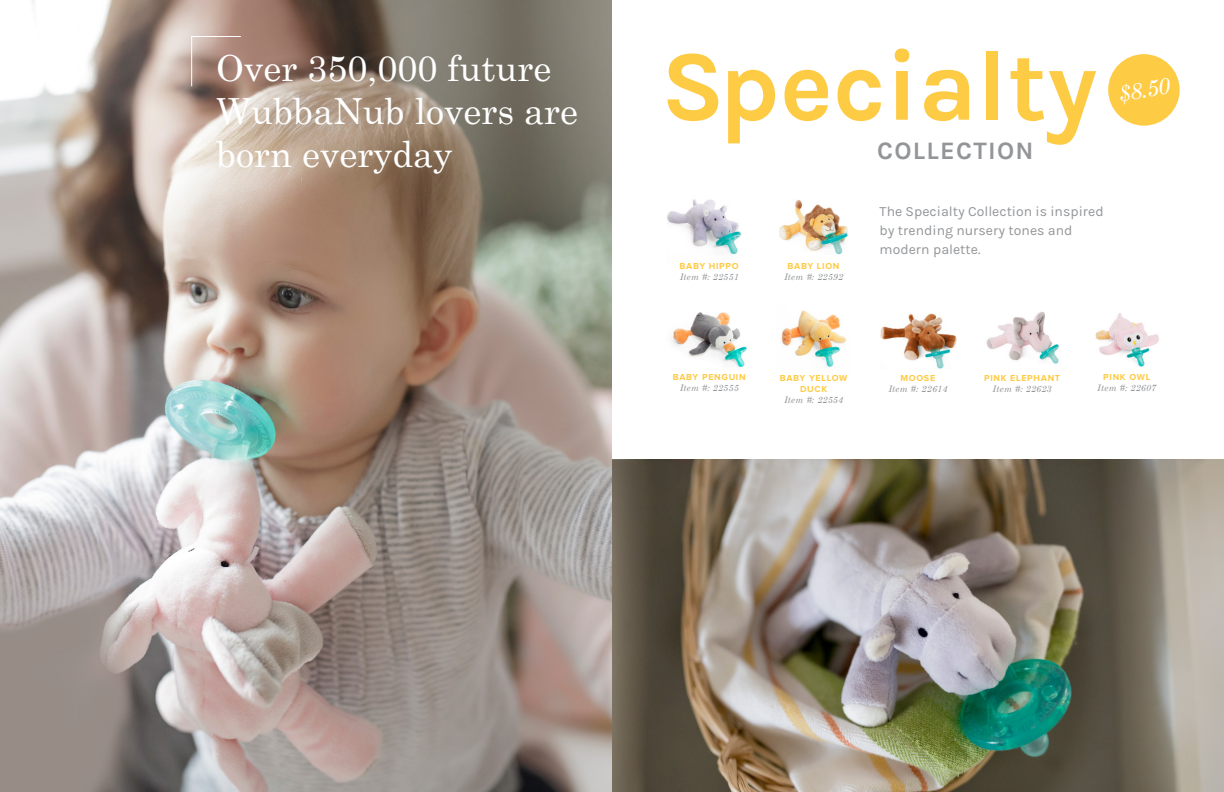
<style>
.page{position:relative;width:1224px;height:792px;background:#fff}
.page>*{position:absolute;margin:0;border:0;box-sizing:border-box;transform-origin:0 0}
.t1{font:700 100px "Karla";color:#fecb45}
.t2{font:36px/43.2px "Century Schoolbook";color:#fff}
.t3{font:700 25.1px "Karla";letter-spacing:.05em;color:#939598}
.t4{font:italic 22.8px "Century Schoolbook";color:#fff}
.t5{font:14px/19px "Karla";color:#939598}
.t6{font:italic 9px "Century Schoolbook";letter-spacing:.02em;color:#939598}
.t7{font:700 9px/10.8px "Proxima Nova";letter-spacing:.075em;color:#fecb45;text-align:center}
</style>
<div class="page">
<img style="left:781px;top:310px;width:65px;height:57px">
<img style="left:667px;top:199px;width:74px;height:56px">
<img style="left:779px;top:200px;width:69px;height:54px">
<img style="left:672px;top:312px;width:75px;height:56px">
<img style="left:881px;top:313px;width:75px;height:56px">
<img style="left:1095px;top:313px;width:64px;height:54px">
<img style="left:986px;top:312px;width:73px;height:52px">
<img style="left:0;top:0;width:612px;height:792px">
<div style="left:1108px;top:54px;width:72px;height:72px;background:#fecb45;border-radius:50%"></div>
<img style="left:612px;top:459px;width:612px;height:333px">
<hr style="left:191px;top:36px;width:1px;height:50px;background:#fff">
<hr style="left:191px;top:36px;width:50px;height:1px;background:#fff">
<h2 class="t2" style="left:216px;top:45px;width:364px">Over 350,000 future<br>WubbaNub lovers are born everyday</h2>
<h1 class="t1" style="left:661px;top:28px;width:438px">Specialty</h1>
<h3 class="t3" style="left:877px;top:136px;width:158px">COLLECTION</h3>
<h3 class="t4" style="left:1116px;top:80px;width:54px;rotate:-10deg">$8.50</h3>
<p class="t7" style="left:680px;top:261px;width:61px">BABY HIPPO</p>
<p class="t6" style="left:680px;top:271px;width:60px">Item #: 22551</p>
<p class="t7" style="left:788px;top:261px;width:53px">BABY LION</p>
<p class="t6" style="left:784px;top:271px;width:60px">Item #: 22592</p>
<h3 class="t5" style="left:880px;top:202px;width:226px">The Specialty Collection is inspired by trending nursery tones and modern palette.</h3>
<p class="t7" style="left:673px;top:372px;width:74px">BABY PENGUIN</p>
<p class="t6" style="left:680px;top:382px;width:60px">Item #: 22555</p>
<p class="t7" style="left:780px;top:373px;width:69px">BABY YELLOW<br>DUCK</p>
<p class="t6" style="left:784px;top:394px;width:60px">Item #: 22554</p>
<p class="t7" style="left:900px;top:373px;width:36px">MOOSE</p>
<p class="t6" style="left:888px;top:383px;width:60px">Item #: 22614</p>
<p class="t7" style="left:984px;top:373px;width:78px">PINK ELEPHANT</p>
<p class="t6" style="left:993px;top:383px;width:60px">Item #: 22623</p>
<p class="t7" style="left:1103px;top:372px;width:49px">PINK OWL</p>
<p class="t6" style="left:1097px;top:382px;width:60px">Item #: 22607</p>
</div>
